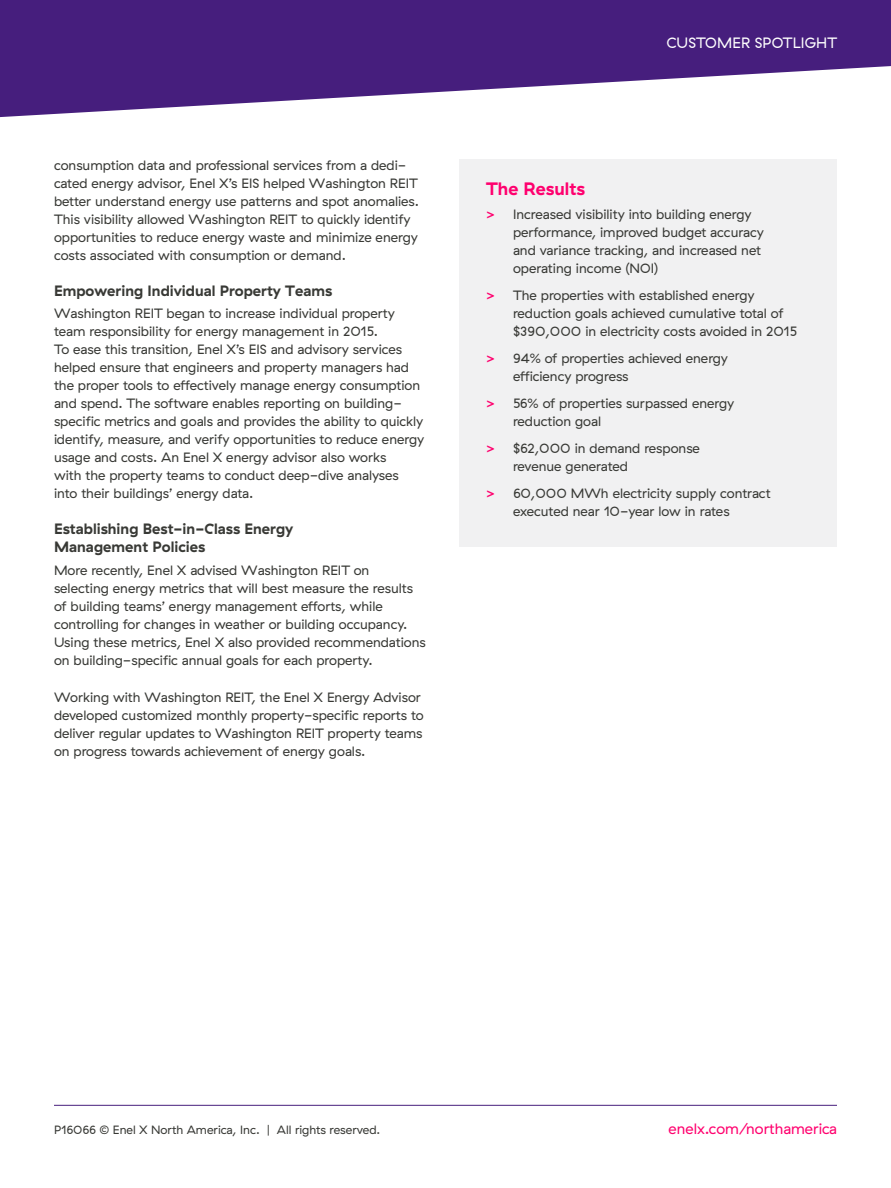
<style>
.page{position:relative;width:891px;height:1188px;background:#fff}
.page>*{position:absolute;margin:0;border:0;box-sizing:border-box;transform-origin:0 0}
.Head_C{font:18px "My Font";color:#ff006e}
.Head_D{font:15px/18px "My Font";color:#383935}
.t1{font:15px "GT Haptik Enel X";color:#ff006e}
.t2{font:15px "GT Haptik Enel X";letter-spacing:.01em;color:#fff}
.Body{font:13.5px/18px "GT Haptik Enel X";color:#383935}
.t3{font:12px "GT Haptik Enel X";color:#383935}
.s1{font-family:"Avenir Next";font-weight:600;color:#ff006e}
</style>
<div class="page">
<svg style="left:0;top:0;width:891px;height:118px;fill:#461e7d"></svg>
<hr style="left:54px;top:1105px;width:783px;height:1px;background:#461e7d">
<div style="left:459px;top:159px;width:378px;height:388px;background:#f1f1f2"></div>
<p class="Body" style="left:54px;top:156px;width:367px">consumption data and professional services from a dedi&shy;cated energy advisor, Enel X’s EIS helped Washington REIT better understand energy use patterns and spot anomalies.<br>This visibility allowed Washington REIT to quickly identify opportunities to reduce energy waste and minimize energy costs associated with consumption or demand.</p>
<p class="Head_D" style="left:54px;top:282px;width:280px">Empowering Individual Property Teams</p>
<p class="Body" style="left:54px;top:305px;width:372px">Washington REIT began to increase individual property team responsibility for energy management in 2015.<br>To ease this transition, Enel X’s EIS and advisory services helped ensure that engineers and property managers had the proper tools to effectively manage energy consumption and spend. The software enables reporting on building&shy;specific metrics and goals and provides the ability to quickly identify, measure, and verify opportunities to reduce energy usage and costs. An Enel X energy advisor also works<br>with the property teams to conduct deep-dive analyses into their buildings’ energy data.</p>
<p class="Head_D" style="left:54px;top:520px;width:241px">Establishing Best-in-Class Energy<br>Management Policies</p>
<p class="Body" style="left:54px;top:561px;width:373px">More recently, Enel X advised Washington REIT on selecting energy metrics that will best measure the results of building teams’ energy management efforts, while controlling for changes in weather or building occupancy.<br>Using these metrics, Enel X also provided recommendations on building-specific annual goals for each property.</p>
<p class="Body" style="left:54px;top:689px;width:371px">Working with Washington REIT, the Enel X Energy Advisor developed customized monthly property- specific reports to deliver regular updates to Washington REIT property teams on progress towards achievement of energy goals.</p>
<p class="t2" style="left:666px;top:34px;width:172px">CUSTOMER SPOTLIGHT</p>
<p class="Head_C" style="left:486px;top:178px;width:101px">The Results</p>
<p class="Body" style="left:513px;top:206px;width:252px;text-indent:-27px"><span class="s1">&gt;</span> Increased visibility into building energy performance, improved budget accuracy and variance tracking, and increased net operating income (NOI)</p>
<p class="Body" style="left:513px;top:287px;width:286px;text-indent:-27px"><span class="s1">&gt;</span> The properties with established energy reduction goals achieved cumulative total of $390,000 in electricity costs avoided in 2015</p>
<p class="Body" style="left:513px;top:350px;width:217px;text-indent:-27px"><span class="s1">&gt;</span> 94% of properties achieved energy efficiency progress</p>
<p class="Body" style="left:513px;top:395px;width:223px;text-indent:-27px"><span class="s1">&gt;</span> 56% of properties surpassed energy reduction goal</p>
<p class="Body" style="left:513px;top:440px;width:189px;text-indent:-27px"><span class="s1">&gt;</span> $62,000 in demand response revenue generated</p>
<p class="Body" style="left:513px;top:485px;width:259px;text-indent:-27px"><span class="s1">&gt;</span> 60,000 MWh electricity supply contract executed near 10-year low in rates</p>
<p class="t3" style="left:54px;top:1123px;width:328px">P16066 © Enel X North America, Inc. | All rights reserved.</p>
<p class="t1" style="left:669px;top:1120px;width:170px">enelx.com/northamerica</p>
</div>
